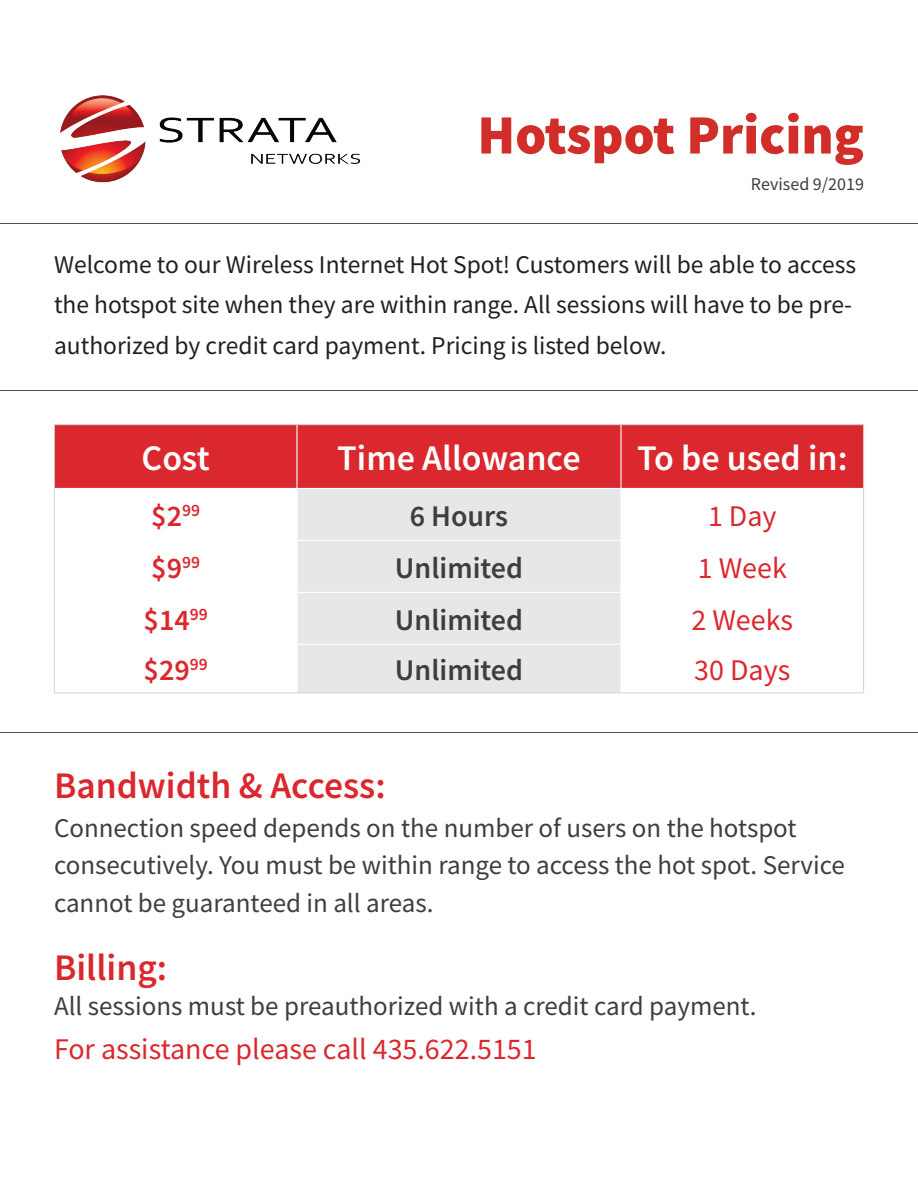
<style>
.page{position:relative;width:918px;height:1188px;background:#fff}
.page>*{position:absolute;margin:0;border:0;box-sizing:border-box;transform-origin:0 0}
.t1{font:900 55.5px "Source Sans Pro";color:#d12d29}
.t2{font:600 37.5px "Source Sans Pro";color:#da282e}
.t3{font:600 36px "Source Sans Pro";color:#fff}
.t4{font:30px "Source Sans Pro";color:#da282e}
.t5{font:600 30px "Source Sans Pro";color:#3e3e3f}
.t6{font:600 30px "Source Sans Pro";color:#da282e}
.t7{font:27px/37.5px "Source Sans Pro";color:#3e3e3f}
.t8{font:25.5px/40.5px "Source Sans Pro";color:#231f20}
.t9{font:18px "Source Sans Pro";color:#3e3e3f}
</style>
<div class="page">
<div style="left:55px;top:425px;width:808px;height:63px;background:#da282e"></div>
<div style="left:298px;top:489px;width:322px;height:203px;background:#e6e7e9"></div>
<hr style="left:297px;top:540px;width:324px;height:1px;background:#fff">
<hr style="left:297px;top:592px;width:324px;height:1px;background:#fff">
<hr style="left:296px;top:425px;width:2px;height:63px;background:#fff">
<hr style="left:620px;top:425px;width:2px;height:63px;background:#fff">
<hr style="left:297px;top:644px;width:324px;height:1px;background:#fff">
<hr style="left:54px;top:424px;width:243px;height:1px;background:#d1d2d4">
<hr style="left:54px;top:425px;width:1px;height:63px;background:#d1d2d4">
<hr style="left:297px;top:424px;width:324px;height:1px;background:#d1d2d4">
<hr style="left:621px;top:424px;width:243px;height:1px;background:#d1d2d4">
<hr style="left:863px;top:425px;width:1px;height:63px;background:#d1d2d4">
<hr style="left:54px;top:488px;width:1px;height:52px;background:#d1d2d4">
<hr style="left:863px;top:488px;width:1px;height:52px;background:#d1d2d4">
<hr style="left:54px;top:540px;width:1px;height:52px;background:#d1d2d4">
<hr style="left:863px;top:540px;width:1px;height:52px;background:#d1d2d4">
<hr style="left:54px;top:592px;width:1px;height:52px;background:#d1d2d4">
<hr style="left:863px;top:592px;width:1px;height:52px;background:#d1d2d4">
<hr style="left:54px;top:644px;width:1px;height:48px;background:#d1d2d4">
<hr style="left:863px;top:644px;width:1px;height:48px;background:#d1d2d4">
<hr style="left:54px;top:692px;width:243px;height:1px;background:#d1d2d4">
<hr style="left:297px;top:692px;width:324px;height:1px;background:#d1d2d4">
<hr style="left:621px;top:692px;width:243px;height:1px;background:#d1d2d4">
<img style="left:60px;top:95px;width:301px;height:88px">
<hr style="left:0;top:224px;width:918px;height:1px;background:#4b4c4d">
<hr style="left:0;top:390px;width:918px;height:1px;background:#4b4c4d">
<hr style="left:0;top:733px;width:918px;height:1px;background:#4b4c4d">
<p class="t1" style="left:477px;top:97px;width:388px">Hotspot Pricing</p>
<p class="t9" style="left:751px;top:172px;width:115px">Revised 9/2019</p>
<p class="t8" style="left:54px;top:244px;width:804px">Welcome to our Wireless Internet Hot Spot! Customers will be able to access the hotspot site when they are within range. All sessions will have to be pre&shy;authorized by credit card payment. Pricing is listed below.</p>
<p class="t3" style="left:142px;top:434px;width:70px">Cost</p>
<p class="t3" style="left:337px;top:434px;width:245px">Time Allowance</p>
<p class="t3" style="left:637px;top:434px;width:212px">To be used in:</p>
<p class="t6" style="left:151px;top:496px;width:50px">$2<sup>99</sup></p>
<p class="t5" style="left:410px;top:496px;width:100px">6 Hours</p>
<p class="t4" style="left:708px;top:497px;width:70px">1 Day</p>
<p class="t6" style="left:151px;top:548px;width:50px">$9<sup>99</sup></p>
<p class="t5" style="left:395px;top:548px;width:130px">Unlimited</p>
<p class="t4" style="left:698px;top:549px;width:91px">1 Week</p>
<p class="t6" style="left:144px;top:600px;width:66px">$14<sup>99</sup></p>
<p class="t5" style="left:395px;top:600px;width:130px">Unlimited</p>
<p class="t4" style="left:691px;top:601px;width:103px">2 Weeks</p>
<p class="t6" style="left:144px;top:650px;width:66px">$29<sup>99</sup></p>
<p class="t5" style="left:395px;top:650px;width:130px">Unlimited</p>
<p class="t4" style="left:694px;top:651px;width:97px">30 Days</p>
<p class="t2" style="left:54px;top:761px;width:333px">Bandwidth &amp; Access:</p>
<p class="t7" style="left:54px;top:809px;width:792px">Connection speed depends on the number of users on the hotspot consecutively. You must be within range to access the hot spot. Service cannot be guaranteed in all areas.</p>
<p class="t2" style="left:54px;top:943px;width:115px">Billing:</p>
<p class="t7" style="left:54px;top:987px;width:704px">All sessions must be preauthorized with a credit card payment.</p>
<p class="t4" style="left:54px;top:1030px;width:484px">For assistance please call 435.622.5151</p>
</div>
